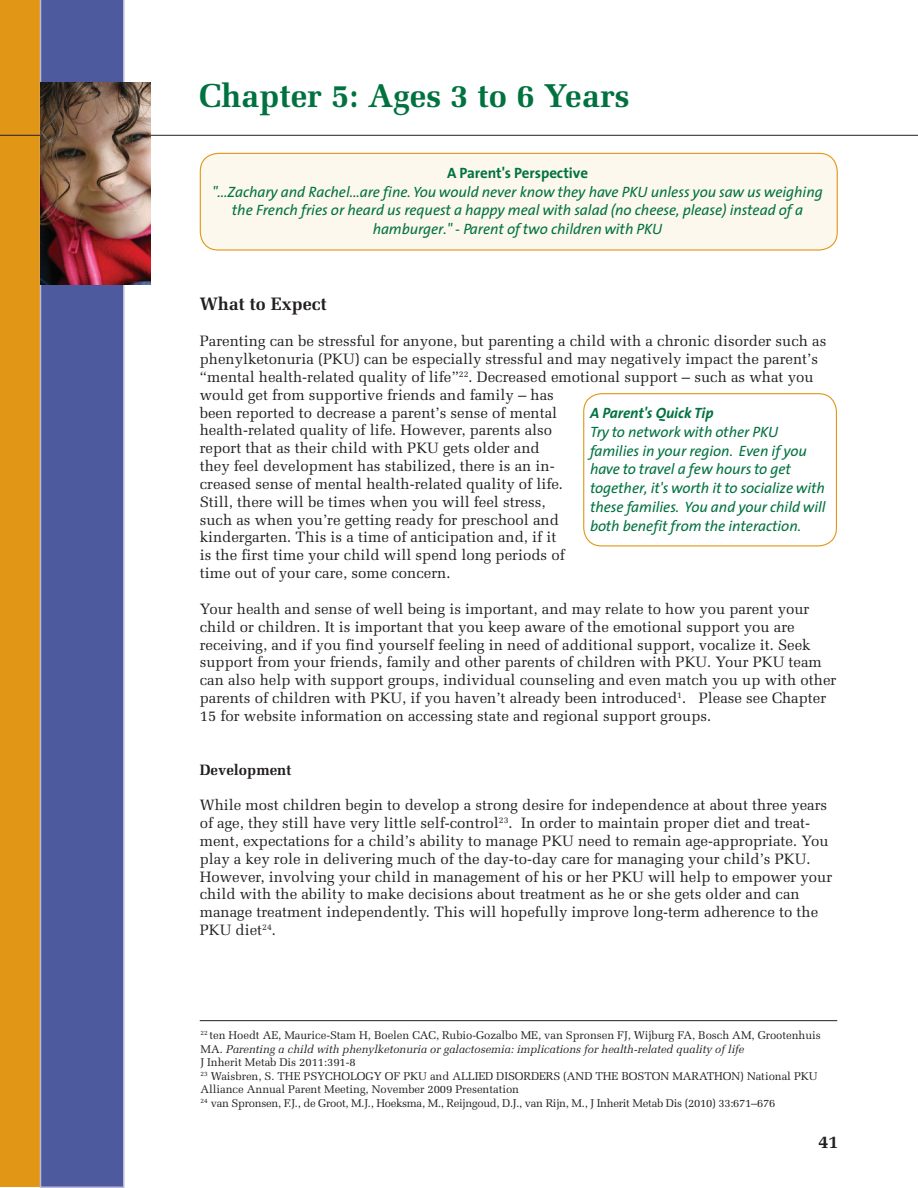
<style>
.page{position:relative;width:918px;height:1188px;background:#fff}
.page>*{position:absolute;margin:0;border:0;box-sizing:border-box;transform-origin:0 0}
.t1{font:700 33px "Melior LT Std";color:#007240}
.t2{font:700 18px "Melior LT Std";color:#231f20}
.t3{font:15px/17.9px "Melior";color:#231f20}
.t4{font:italic 15px/18.8px "The Sans";letter-spacing:-.005em;color:#007240;text-align:center}
.t5{font:700 15px "The Sans";letter-spacing:-.005em;color:#007240}
.t6{font:italic 700 15px "The Sans";letter-spacing:-.005em;color:#007240}
.t7{font:700 15px "Melior LT Std";color:#231f20}
.t8{font:11.25px/13.5px "Melior";letter-spacing:-.005em;color:#231f20}
.s1{font-style:italic}
</style>
<div class="page">
<div style="left:0;top:0;width:40px;height:1187px;background:#e29616"></div>
<div style="left:40px;top:0;width:85px;height:1188px;background:#4d5a9e"></div>
<hr style="left:0;top:135px;width:918px;height:1px;background:#231f20">
<div style="left:200px;top:153px;width:637px;height:97px;background:#fcf8ee;border-radius:18px"></div>
<div style="left:200px;top:153px;width:638px;height:98px;border:1px solid #e29616;border-radius:18px"></div>
<img style="left:40px;top:82px;width:111px;height:202px">
<div style="left:583px;top:393px;width:254px;height:153px;border:1px solid #e29616;border-radius:18px"></div>
<hr style="left:200px;top:1020px;width:637px;height:1px;background:#231f20">
<h1 class="t1" style="left:199px;top:76px;width:432px">Chapter 5: Ages 3 to 6 Years</h1>
<p class="t5" style="left:447px;top:160px;width:143px">A Parent's Perspective</p>
<p class="t4" style="left:212px;top:182px;width:612px">"...Zachary and Rachel...are fine. You would never know they have PKU unless you saw us weighing the French fries or heard us request a happy meal with salad (no cheese, please) instead of a hamburger." - Parent of two children with PKU</p>
<p class="t2" style="left:200px;top:293px;width:129px">What to Expect</p>
<p class="t3" style="left:200px;top:332px;width:628px">Parenting can be stressful for anyone, but parenting a child with a chronic disorder such as phenylketonuria (PKU) can be especially stressful and may negatively impact the parent’s “mental health-related quality of life”<sup>22</sup>. Decreased emotional support – such as what you would get from supportive friends and family – has<br>been reported to decrease a parent’s sense of mental<br>health-related quality of life. However, parents also<br>report that as their child with PKU gets older and<br>they feel development has stabilized, there is an in-<br>creased sense of mental health-related quality of life.<br>Still, there will be times when you will feel stress,<br>such as when you’re getting ready for preschool and<br>kindergarten. This is a time of anticipation and, if it<br>is the first time your child will spend long periods of<br>time out of your care, some concern.</p>
<p class="t3" style="left:200px;top:600px;width:638px">Your health and sense of well being is important, and may relate to how you parent your child or children. It is important that you keep aware of the emotional support you are receiving, and if you find yourself feeling in need of additional support, vocalize it. Seek support from your friends, family and other parents of children with PKU. Your PKU team can also help with support groups, individual counseling and even match you up with other parents of children with PKU, if you haven’t already been introduced<sup>1</sup>. Please see Chapter 15 for website information on accessing state and regional support groups.</p>
<p class="t7" style="left:200px;top:760px;width:93px">Development</p>
<p class="t3" style="left:200px;top:796px;width:634px">While most children begin to develop a strong desire for independence at about three years of age, they still have very little self-control<sup>23</sup>. In order to maintain proper diet and treat&shy;ment, expectations for a child’s ability to manage PKU need to remain age-appropriate. You play a key role in delivering much of the day-to-day care for managing your child’s PKU.<br>However, involving your child in management of his or her PKU will help to empower your child with the ability to make decisions about treatment as he or she gets older and can manage treatment independently. This will hopefully improve long-term adherence to the PKU diet<sup>24</sup>.</p>
<p class="t6" style="left:590px;top:400px;width:125px">A Parent's Quick Tip</p>
<p class="t4" style="left:590px;top:422px;width:237px;text-align:left">Try to network with other PKU families in your region. Even if you have to travel a few hours to get together, it's worth it to socialize with these families. You and your child will both benefit from the interaction.</p>
<p class="t8" style="left:200px;top:1028px;width:622px"><sup>22</sup> ten Hoedt AE, Maurice-Stam H, Boelen CAC, Rubio-Gozalbo ME, van Spronsen FJ, Wijburg FA, Bosch AM, Grootenhuis MA. <span class="s1">Parenting a child with phenylketonuria or galactosemia: implications for health-related quality of life<br></span>J Inherit Metab Dis 2011:391-8<br><sup>23</sup> Waisbren, S. THE PSYCHOLOGY OF PKU and ALLIED DISORDERS (AND THE BOSTON MARATHON) National PKU Alliance Annual Parent Meeting, November 2009 Presentation<br><sup>24</sup> van Spronsen, F.J., de Groot, M.J., Hoeksma, M., Reijngoud, D.J., van Rijn, M., J Inherit Metab Dis (2010) 33:671–676</p>
<p class="t2" style="left:819px;top:1131px;width:22px">41</p>
</div>
